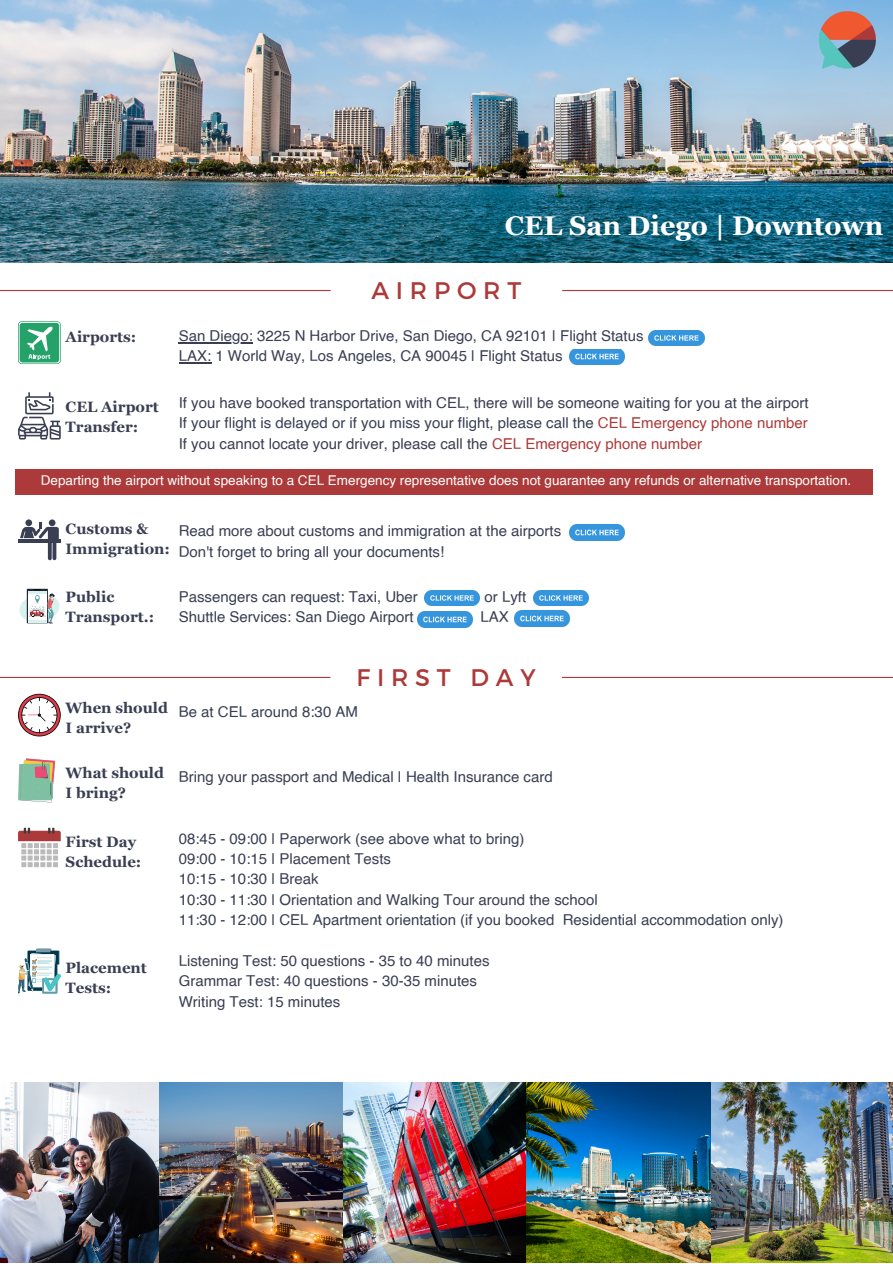
<style>
.page{position:relative;width:893px;height:1264px;background:#fff}
.page>*{position:absolute;margin:0;border:0;box-sizing:border-box;transform-origin:0 0}
.t1{font:700 27px "Georgia";color:#fff}
.t2{font:24px "Montserrat";letter-spacing:.285em;color:#ac3a3a}
.t3{font:15px/20.2px "Helvetica";color:#393e52}
.t4{font:700 15px/20.2px "Georgia";color:#393e52}
.t5{font:13.5px "Helvetica";color:#fff}
.s1{color:#ac3a3a}
</style>
<div class="page">
<hr style="left:0;top:290px;width:331px;height:1px;background:#ac3a3a">
<hr style="left:562px;top:290px;width:330px;height:1px;background:#ac3a3a">
<img style="left:0;top:0;width:892px;height:262px">
<img style="left:818px;top:11px;width:58px;height:59px">
<svg style="left:18px;top:321px;width:43px;height:43px;background:#5ab88e"></svg>
<img style="left:649px;top:330px;width:55px;height:16px">
<hr style="left:179px;top:342px;width:74px;height:1px;background:#393e52">
<hr style="left:179px;top:362px;width:32px;height:1px;background:#393e52">
<img style="left:569px;top:350px;width:55px;height:14px">
<svg style="left:18px;top:392px;width:43px;height:47px"></svg>
<div style="left:15px;top:469px;width:857px;height:25px;background:#ac3a3a"></div>
<div style="left:25px;top:519px;width:7px;height:7px;background:#393e52;border-radius:50%"></div>
<div style="left:49px;top:519px;width:6px;height:7px;background:#393e52;border-radius:50%"></div>
<svg style="left:20px;top:522px;width:39px;height:39px"></svg>
<hr style="left:18px;top:539px;width:43px;height:3px;background:#393e52">
<img style="left:569px;top:524px;width:55px;height:16px">
<div style="left:27px;top:588px;width:21px;height:35px;background:#cfd0d3"></div>
<svg style="left:19px;top:589px;width:41px;height:34px"></svg>
<hr style="left:28px;top:619px;width:19px;height:3px;background:#d8f0ee">
<hr style="left:28px;top:591px;width:19px;height:3px;background:#d8f0ee">
<img style="left:424px;top:590px;width:55px;height:16px">
<img style="left:533px;top:590px;width:55px;height:16px">
<img style="left:417px;top:611px;width:55px;height:16px">
<img style="left:514px;top:610px;width:55px;height:16px">
<hr style="left:0;top:677px;width:330px;height:1px;background:#ac3a3a">
<hr style="left:562px;top:677px;width:330px;height:1px;background:#ac3a3a">
<svg style="left:18px;top:693px;width:43px;height:43px"></svg>
<svg style="left:18px;top:758px;width:37px;height:44px;background:#a4b7a0"></svg>
<svg style="left:18px;top:827px;width:43px;height:40px"></svg>
<svg style="left:18px;top:948px;width:43px;height:45px"></svg>
<img style="left:0;top:1082px;width:527px;height:180px">
<img style="left:527px;top:1082px;width:365px;height:180px">
<h1 class="t1" style="left:505px;top:210px;width:380px">CEL San Diego | Downtown</h1>
<h2 class="t2" style="left:371px;top:275px;width:151px">AIRPORT</h2>
<p class="t4" style="left:66px;top:326px;width:72px">Airports:</p>
<p class="t3" style="left:179px;top:327px;width:466px">San Diego: 3225 N Harbor Drive, San Diego, CA 92101 | Flight Status<br>LAX: 1 World Way, Los Angeles, CA 90045 | Flight Status</p>
<p class="t4" style="left:66px;top:396px;width:95px">CEL Airport<br>Transfer:</p>
<p class="t3" style="left:179px;top:394px;width:631px;text-align:justify">If you have booked transportation with CEL, there will be someone waiting for you at the airport If your flight is delayed or if you miss your flight, please call the <span class="s1">CEL Emergency phone number </span>If you cannot locate your driver, please call the <span class="s1">CEL Emergency phone number</span></p>
<p class="t5" style="left:41px;top:475px;width:811px">Departing the airport without speaking to a CEL Emergency representative does not guarantee any refunds or alternative transportation.</p>
<p class="t4" style="left:66px;top:518px;width:106px">Customs &amp;<br>Immigration:</p>
<p class="t3" style="left:179px;top:522px;width:384px">Read more about customs and immigration at the airports<br>Don't forget to bring all your documents!</p>
<p class="t4" style="left:66px;top:586px;width:90px">Public<br>Transport.:</p>
<p class="t3" style="left:179px;top:588px;width:240px">Passengers can request: Taxi, Uber</p>
<p class="t3" style="left:484px;top:588px;width:43px">or Lyft</p>
<p class="t3" style="left:179px;top:608px;width:236px">Shuttle Services: San Diego Airport</p>
<p class="t3" style="left:480px;top:608px;width:30px">LAX</p>
<h2 class="t2" style="left:356px;top:661px;width:181px">FIRST DAY</h2>
<p class="t4" style="left:66px;top:697px;width:104px">When should<br>I arrive?</p>
<p class="t3" style="left:179px;top:702px;width:181px">Be at CEL around 8:30 AM</p>
<p class="t4" style="left:66px;top:762px;width:100px">What should<br>I bring?</p>
<p class="t3" style="left:179px;top:767px;width:375px">Bring your passport and Medical | Health Insurance card</p>
<p class="t4" style="left:66px;top:831px;width:77px">First Day<br>Schedule:</p>
<p class="t3" style="left:179px;top:829px;width:606px">08:45 - 09:00 | Paperwork (see above what to bring)<br>09:00 - 10:15 | Placement Tests<br>10:15 - 10:30 | Break<br>10:30 - 11:30 | Orientation and Walking Tour around the school<br>11:30 - 12:00 | CEL Apartment orientation (if you booked Residential accommodation only)</p>
<p class="t4" style="left:66px;top:957px;width:83px">Placement<br>Tests:</p>
<p class="t3" style="left:179px;top:952px;width:312px">Listening Test: 50 questions - 35 to 40 minutes<br>Grammar Test: 40 questions - 30-35 minutes<br>Writing Test: 15 minutes</p>
</div>
